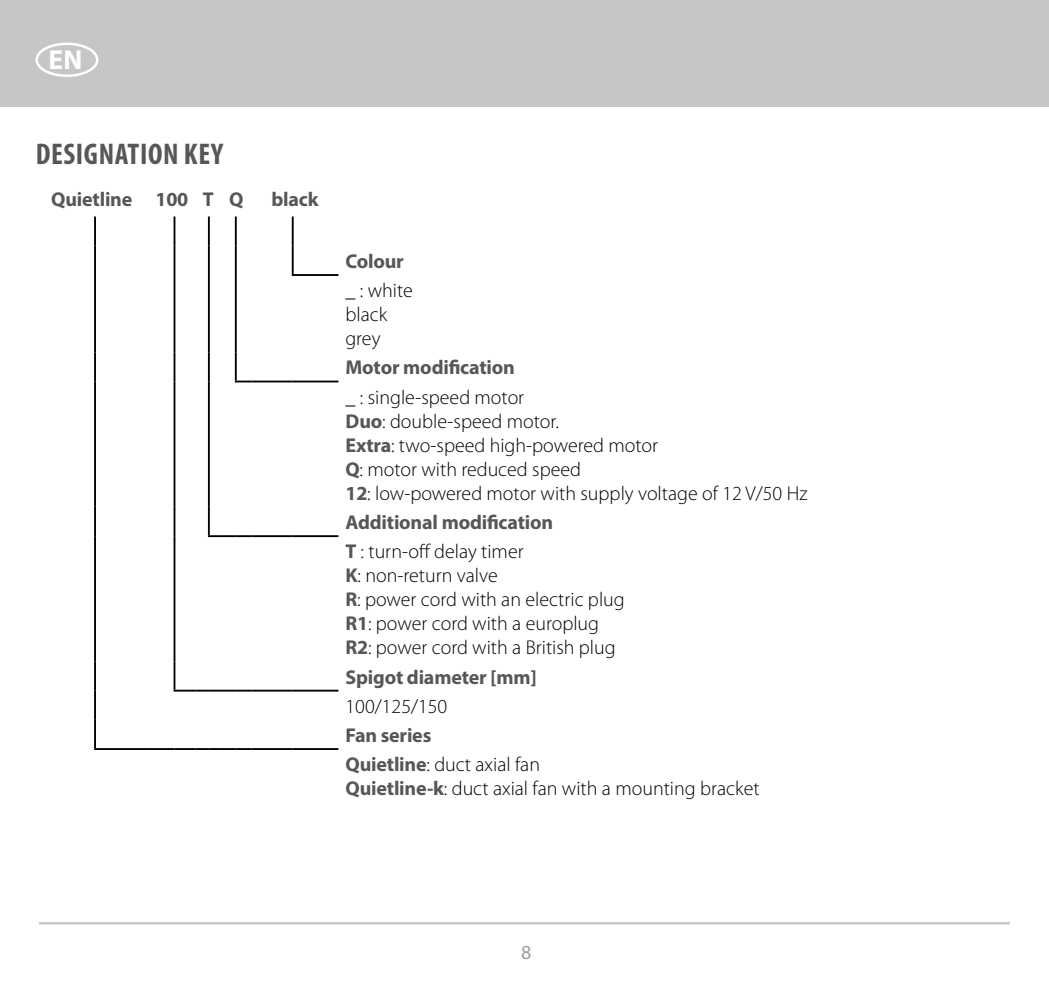
<style>
.page{position:relative;width:1049px;height:993px;background:#fff}
.page>*{position:absolute;margin:0;border:0;box-sizing:border-box;transform-origin:0 0}
.t1{font:700 condensed 30px "Myriad Pro";letter-spacing:.02em;color:#575756}
.t2{font:700 27.5px "Myriad Pro";color:#fff}
.t3{font:300 20px/24px "Myriad Pro";color:#000}
.t4{font:700 20px/29.2px "Myriad Pro";letter-spacing:-.01em;color:#575756}
.t5{font:20px "Myriad Pro";color:#9d9d9c}
.s1{font-weight:700;color:#575756}
.s2{font-weight:300;color:#000}
</style>
<div class="page">
<div style="left:0;top:0;width:1049px;height:106px;background:#c6c6c6"></div>
<div style="left:35px;top:43px;width:63px;height:34px;border:2px solid #fff;border-radius:50%"></div>
<hr style="left:39px;top:921px;width:971px;height:3px;background:#c6c6c6">
<hr style="left:235px;top:216px;width:2px;height:30px;background:#000">
<hr style="left:235px;top:246px;width:2px;height:29px;background:#000">
<hr style="left:235px;top:275px;width:2px;height:77px;background:#000">
<hr style="left:235px;top:352px;width:2px;height:28px;background:#000">
<svg style="left:235px;top:380px;width:17px;height:2px"></svg>
<hr style="left:252px;top:380px;width:41px;height:2px;background:#000">
<hr style="left:293px;top:380px;width:45px;height:2px;background:#000">
<hr style="left:208px;top:216px;width:2px;height:30px;background:#000">
<hr style="left:208px;top:246px;width:2px;height:29px;background:#000">
<hr style="left:208px;top:275px;width:2px;height:77px;background:#000">
<hr style="left:208px;top:352px;width:2px;height:29px;background:#000">
<hr style="left:208px;top:381px;width:2px;height:125px;background:#000">
<hr style="left:208px;top:506px;width:2px;height:29px;background:#000">
<svg style="left:208px;top:535px;width:44px;height:2px"></svg>
<hr style="left:252px;top:535px;width:41px;height:2px;background:#000">
<hr style="left:293px;top:535px;width:45px;height:2px;background:#000">
<hr style="left:174px;top:216px;width:1px;height:30px;background:#000">
<svg style="left:174px;top:246px;width:1px;height:29px"></svg>
<hr style="left:174px;top:275px;width:1px;height:77px;background:#000">
<svg style="left:174px;top:352px;width:1px;height:29px"></svg>
<hr style="left:174px;top:381px;width:1px;height:125px;background:#000">
<hr style="left:174px;top:506px;width:1px;height:30px;background:#000">
<hr style="left:174px;top:536px;width:1px;height:125px;background:#000">
<svg style="left:174px;top:661px;width:1px;height:28px"></svg>
<hr style="left:174px;top:689px;width:22px;height:2px;background:#000">
<svg style="left:196px;top:689px;width:56px;height:2px"></svg>
<hr style="left:252px;top:689px;width:41px;height:2px;background:#000">
<hr style="left:293px;top:689px;width:45px;height:2px;background:#000">
<hr style="left:174px;top:747px;width:22px;height:2px;background:#000">
<svg style="left:196px;top:748px;width:56px;height:1px"></svg>
<hr style="left:252px;top:747px;width:41px;height:2px;background:#000">
<hr style="left:293px;top:747px;width:45px;height:2px;background:#000">
<hr style="left:94px;top:747px;width:54px;height:2px;background:#000">
<hr style="left:148px;top:747px;width:26px;height:2px;background:#000">
<hr style="left:94px;top:216px;width:2px;height:30px;background:#000">
<hr style="left:94px;top:246px;width:2px;height:29px;background:#000">
<hr style="left:94px;top:275px;width:2px;height:77px;background:#000">
<hr style="left:94px;top:352px;width:2px;height:29px;background:#000">
<hr style="left:94px;top:381px;width:2px;height:125px;background:#000">
<hr style="left:94px;top:506px;width:2px;height:30px;background:#000">
<hr style="left:94px;top:536px;width:2px;height:125px;background:#000">
<hr style="left:94px;top:661px;width:2px;height:29px;background:#000">
<hr style="left:94px;top:690px;width:2px;height:29px;background:#000">
<hr style="left:94px;top:719px;width:2px;height:28px;background:#000">
<hr style="left:292px;top:216px;width:2px;height:30px;background:#000">
<hr style="left:292px;top:246px;width:2px;height:28px;background:#000">
<hr style="left:292px;top:274px;width:46px;height:2px;background:#000">
<h2 class="t2" style="left:48px;top:42px;width:36px">EN</h2>
<h1 class="t1" style="left:36px;top:135px;width:189px">DESIGNATION KEY</h1>
<p class="t4" style="left:51px;top:184px;width:194px">Quietline 100 T Q</p>
<p class="t4" style="left:272px;top:184px;width:49px">black</p>
<p class="t4" style="left:345px;top:246px;width:60px">Colour</p>
<p class="t3" style="left:345px;top:279px;width:69px">_ : white black grey</p>
<p class="t4" style="left:345px;top:352px;width:171px">Motor modification</p>
<p class="t3" style="left:345px;top:385px;width:464px">_ : single-speed motor<br><span class="s1">Duo</span>: double-speed motor.<br><span class="s1">Extra</span>: two-speed high-powered motor<br><span class="s1">Q</span>: motor with reduced speed<br><span class="s1">12</span>: low-powered motor with supply voltage of 12 V/50 Hz</p>
<p class="t4" style="left:345px;top:506px;width:209px">Additional modification<br>T <span class="s2">: turn-off delay timer</span></p>
<p class="t3" style="left:345px;top:563px;width:281px"><span class="s1">K</span>: non-return valve<br><span class="s1">R</span>: power cord with an electric plug<br><span class="s1">R1</span>: power cord with a europlug<br><span class="s1">R2</span>: power cord with a British plug</p>
<p class="t4" style="left:345px;top:661px;width:193px">Spigot diameter [mm]</p>
<p class="t3" style="left:345px;top:694px;width:103px">100/125/150</p>
<p class="t4" style="left:345px;top:719px;width:196px">Fan series<br>Quietline<span class="s2">: duct axial fan</span></p>
<p class="t3" style="left:345px;top:776px;width:415px"><span class="s1">Quietline-k</span>: duct axial fan with a mounting bracket</p>
<p class="t5" style="left:521px;top:939px;width:12px">8</p>
</div>
